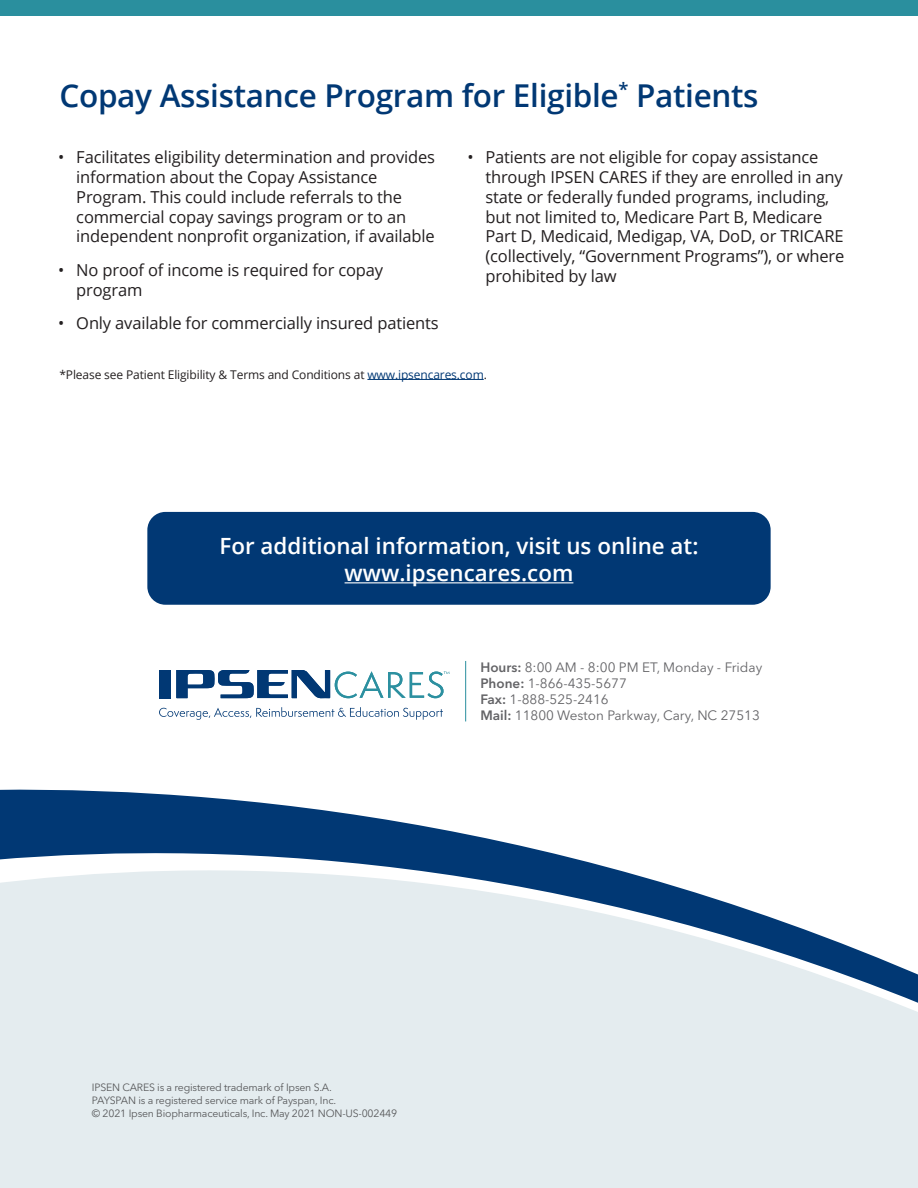
<style>
.page{position:relative;width:918px;height:1188px;background:#fff}
.page>*{position:absolute;margin:0;border:0;box-sizing:border-box;transform-origin:0 0}
.BODY{font:600 31.5px "Open Sans";letter-spacing:-.01em;color:#013874}
.HEADS{font:600 22.35px/26.8px "Open Sans";color:#fff;text-align:center}
.HEADS-2{font:16.5px/19.8px "Open Sans";letter-spacing:-.01em;color:#231f20}
.Body_Copy-Helv_Neu_L{font:13.5px "Avenir Next Cyr";color:#636366}
.HEADS-3{font:12px "Open Sans";letter-spacing:-.01em;color:#231f20}
.t1{font:10.5px/12.6px "Avenir Next Cyr";letter-spacing:-.02em;color:#57585a}
.s1{color:#013874}
.s2{font-weight:600}
</style>
<div class="page">
<div style="left:147px;top:512px;width:624px;height:93px;background:#013874;border-radius:18px"></div>
<svg style="left:0;top:669px;width:918px;height:519px;fill:#e4ecef"></svg>
<hr style="left:345px;top:582px;width:228px;height:1px;background:#fff">
<div style="left:0;top:0;width:918px;height:15px;background:#2a8f9e"></div>
<hr style="left:367px;top:379px;width:117px;height:1px;background:#013874">
<hr style="left:465px;top:661px;width:1px;height:60px;background:#2a8f9e">
<div style="left:160px;top:670px;width:11px;height:28px;background:#013874"></div>
<svg style="left:159px;top:707px;width:284px;height:13px"></svg>
<svg style="left:176px;top:670px;width:274px;height:28px"></svg>
<p class="BODY" style="left:59px;top:74px;width:701px">Copay Assistance Program for Eligible<sup>*</sup> Patients</p>
<p class="HEADS-2" style="left:76px;top:147px;width:360px;text-indent:-18px">• Facilitates eligibility determination and provides information about the Copay Assistance Program. This could include referrals to the commercial copay savings program or to an independent nonprofit organization, if available</p>
<p class="HEADS-2" style="left:76px;top:259px;width:308px;text-indent:-18px">• No proof of income is required for copay program</p>
<p class="HEADS-2" style="left:58px;top:313px;width:382px">• Only available for commercially insured patients</p>
<p class="HEADS-2" style="left:485px;top:147px;width:360px;text-indent:-18px">• Patients are not eligible for copay assistance through IPSEN CARES if they are enrolled in any state or federally funded programs, including, but not limited to, Medicare Part B, Medicare Part D, Medicaid, Medigap, VA, DoD, or TRICARE (collectively, “Government Programs”), or where prohibited by law</p>
<p class="HEADS-3" style="left:59px;top:366px;width:429px">*Please see Patient Eligibility &amp; Terms and Conditions at <span class="s1">www.ipsencares.com</span>.</p>
<p class="HEADS" style="left:220px;top:532px;width:480px">For additional information, visit us online at: www.ipsencares.com</p>
<p class="Body_Copy-Helv_Neu_L" style="left:480px;top:659px;width:283px"><span class="s2">Hours:</span> 8:00 AM - 8:00 PM ET, Monday - Friday</p>
<p class="Body_Copy-Helv_Neu_L" style="left:480px;top:675px;width:148px"><span class="s2">Phone:</span> 1-866-435-5677</p>
<p class="Body_Copy-Helv_Neu_L" style="left:480px;top:691px;width:130px"><span class="s2">Fax:</span> 1-888-525-2416</p>
<p class="Body_Copy-Helv_Neu_L" style="left:480px;top:707px;width:281px"><span class="s2">Mail:</span> 11800 Weston Parkway, Cary, NC 27513</p>
<p class="t1" style="left:92px;top:1081px;width:246px">IPSEN CARES is a registered trademark of Ipsen S.A.<br>PAYSPAN is a registered service mark of Payspan, Inc.</p>
<p class="t1" style="left:92px;top:1108px;width:307px">© 2021 Ipsen Biopharmaceuticals, Inc. May 2021 NON-US-002449</p>
</div>
